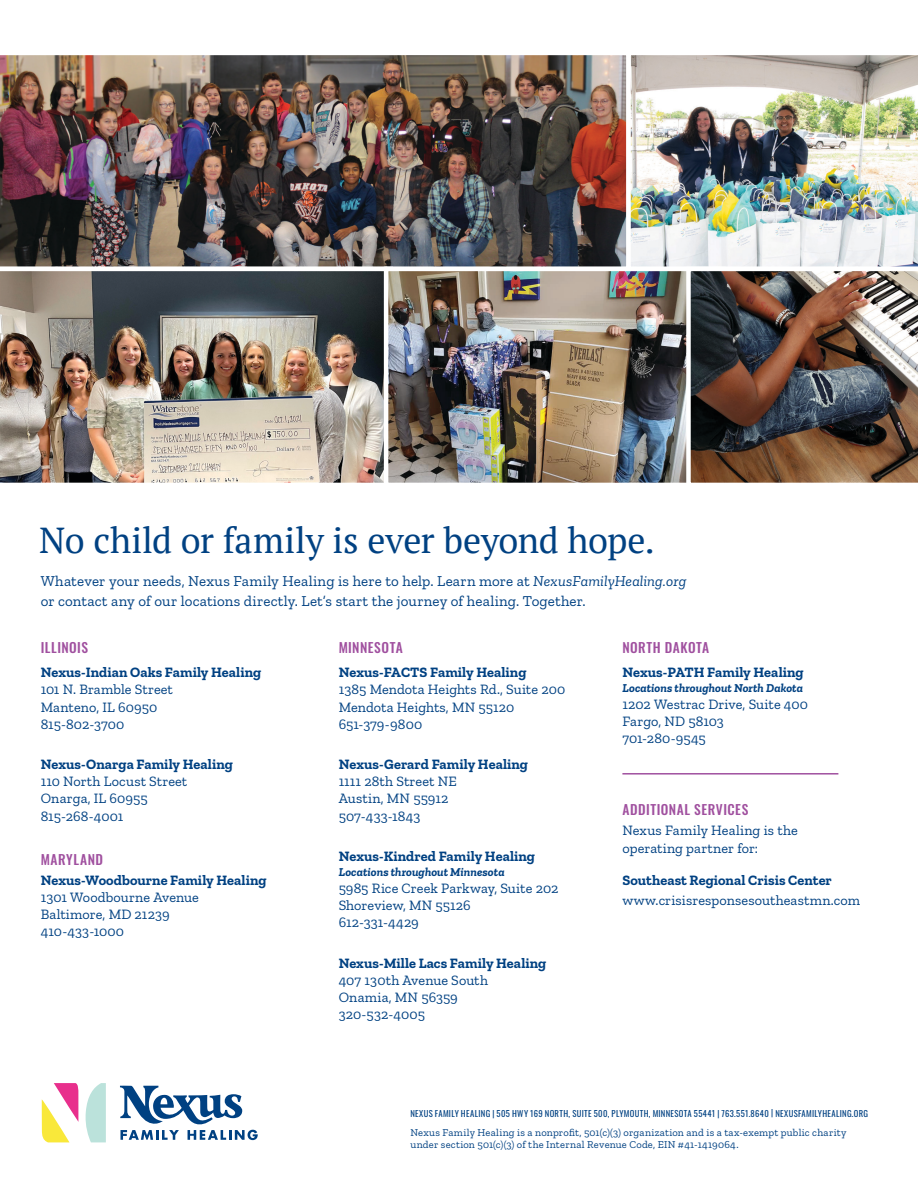
<style>
.page{position:relative;width:918px;height:1188px;background:#fff}
.page>*{position:absolute;margin:0;border:0;box-sizing:border-box;transform-origin:0 0}
.t1{font:36px "PT Serif";letter-spacing:-.01em;color:#004182}
.t2{font:15px/20.2px "Zilla Slab";letter-spacing:.01em;color:#004182}
.t3{font:14.25px/17.1px "Zilla Slab";letter-spacing:.005em;color:#004182}
.t4{font:700 14.25px "Zilla Slab";letter-spacing:.005em;color:#004182}
.t5{font:500 13.5px "Oswald";letter-spacing:.035em;color:#a0509f}
.t6{font:italic 700 12px "Zilla Slab";letter-spacing:.01em;color:#004182}
.t7{font:10.5px/12.6px "Zilla Slab";letter-spacing:.02em;color:#004182}
.t8{font:8.7px "Oswald";letter-spacing:.04em;color:#004182}
.s1{font-style:italic}
</style>
<div class="page">
<svg style="left:42px;top:1083px;width:36px;height:59px"></svg>
<svg style="left:85px;top:1083px;width:21px;height:59px"></svg>
<svg style="left:120px;top:1086px;width:138px;height:54px"></svg>
<hr style="left:622px;top:773px;width:216px;height:2px;background:#a0509f">
<img style="left:0;top:55px;width:626px;height:212px">
<img style="left:626px;top:55px;width:292px;height:212px">
<img style="left:0;top:271px;width:384px;height:212px">
<img style="left:389px;top:272px;width:297px;height:210px">
<div style="left:384px;top:267px;width:342px;height:220px;border:4px solid #fff"></div>
<img style="left:686px;top:267px;width:232px;height:220px">
<h1 class="t1" style="left:39px;top:517px;width:617px">No child or family is ever beyond hope.</h1>
<p class="t2" style="left:41px;top:571px;width:647px">Whatever your needs, Nexus Family Healing is here to help. Learn more at <span class="s1">NexusFamilyHealing.org </span>or contact any of our locations directly. Let’s start the journey of healing. Together.</p>
<p class="t5" style="left:41px;top:641px;width:49px">ILLINOIS</p>
<p class="t4" style="left:41px;top:664px;width:222px">Nexus-Indian Oaks Family Healing</p>
<p class="t3" style="left:41px;top:681px;width:134px">101 N. Bramble Street<br>Manteno, IL 60950<br>815-802-3700</p>
<p class="t4" style="left:41px;top:756px;width:194px">Nexus-Onarga Family Healing</p>
<p class="t3" style="left:41px;top:773px;width:148px">110 North Locust Street<br>Onarga, IL 60955<br>815-268-4001</p>
<p class="t5" style="left:41px;top:852px;width:64px">MARYLAND</p>
<p class="t4" style="left:41px;top:872px;width:227px">Nexus-Woodbourne Family Healing</p>
<p class="t3" style="left:41px;top:889px;width:160px">1301 Woodbourne Avenue<br>Baltimore, MD 21239<br>410-433-1000</p>
<p class="t5" style="left:339px;top:641px;width:66px">MINNESOTA</p>
<p class="t4" style="left:339px;top:664px;width:189px">Nexus-FACTS Family Healing</p>
<p class="t3" style="left:339px;top:681px;width:228px">1385 Mendota Heights Rd., Suite 200<br>Mendota Heights, MN 55120<br>651-379-9800</p>
<p class="t4" style="left:339px;top:756px;width:191px">Nexus-Gerard Family Healing</p>
<p class="t3" style="left:339px;top:773px;width:120px">1111 28th Street NE<br>Austin, MN 55912<br>507-433-1843</p>
<p class="t4" style="left:339px;top:848px;width:198px">Nexus-Kindred Family Healing</p>
<p class="t6" style="left:339px;top:865px;width:167px">Locations throughout Minnesota</p>
<p class="t3" style="left:339px;top:880px;width:221px">5985 Rice Creek Parkway, Suite 202<br>Shoreview, MN 55126<br>612-331-4429</p>
<p class="t4" style="left:339px;top:955px;width:209px">Nexus-Mille Lacs Family Healing</p>
<p class="t3" style="left:339px;top:972px;width:151px">407 130th Avenue South<br>Onamia, MN 56359<br>320-532-4005</p>
<p class="t5" style="left:622px;top:641px;width:88px">NORTH DAKOTA</p>
<p class="t4" style="left:622px;top:664px;width:183px">Nexus-PATH Family Healing</p>
<p class="t6" style="left:622px;top:681px;width:182px">Locations throughout North Dakota</p>
<p class="t3" style="left:622px;top:696px;width:187px">1202 Westrac Drive, Suite 400<br>Fargo, ND 58103<br>701-280-9545</p>
<p class="t5" style="left:622px;top:803px;width:127px">ADDITIONAL SERVICES</p>
<p class="t3" style="left:622px;top:822px;width:177px">Nexus Family Healing is the operating partner for:</p>
<p class="t4" style="left:622px;top:872px;width:211px">Southeast Regional Crisis Center</p>
<p class="t3" style="left:622px;top:892px;width:239px">www.crisisresponsesoutheastmn.com</p>
<p class="t8" style="left:410px;top:1105px;width:459px">NEXUS FAMILY HEALING | 505 HWY 169 NORTH, SUITE 500, PLYMOUTH, MINNESOTA 55441 | 763.551.8640 | NEXUSFAMILYHEALING.ORG</p>
<p class="t7" style="left:410px;top:1126px;width:437px">Nexus Family Healing is a nonprofit, 501(c)(3) organization and is a tax-exempt public charity under section 501(c)(3) of the Internal Revenue Code, EIN #41-1419064.</p>
</div>
